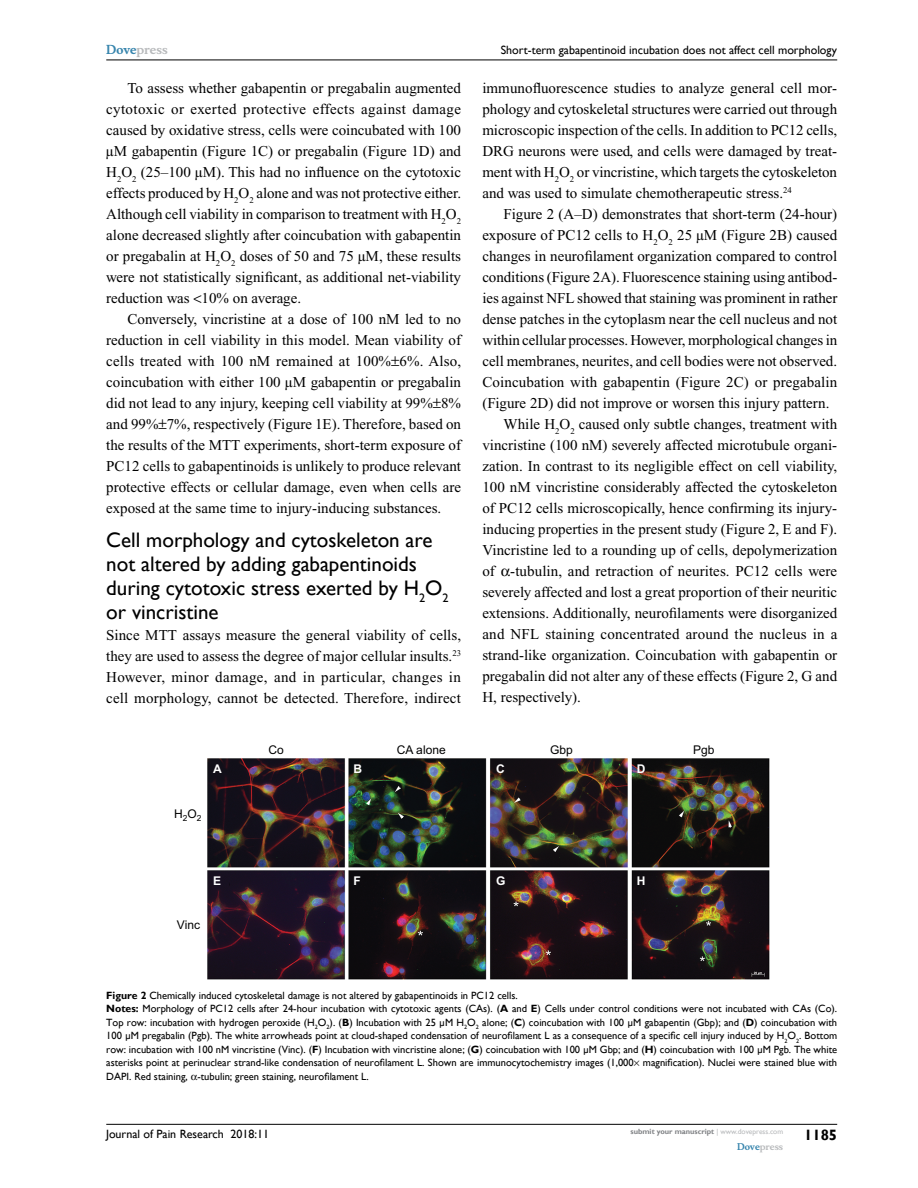
<style>
.page{position:relative;width:918px;height:1188px;background:#fff}
.page>*{position:absolute;margin:0;border:0;box-sizing:border-box;transform-origin:0 0}
.t1{font:21px/24px "Gill Sans";color:#000}
.t2{font:15px/21px "Times New Roman";color:#000;text-align:justify}
.t3{font:700 15px "Gill Sans";color:#000}
.t4{font:12px "Gill Sans";color:#000}
.t5{font:12px "Arial";color:#000}
.t6{font:700 12px "Musee";color:#b8babc}
.t7{font:700 12px "Arial";color:#fff}
.t8{font:10.5px/13.5px "Gill Sans";color:#000}
.t9{font:700 9px "Musee";color:#b8babc}
.t10{font:700 7.5px "Gill Sans";color:#808285}
.s1{color:#3785ad}
.s2{font-weight:700}
.s3{font-weight:400;color:#b8babc}
</style>
<div class="page">
<hr style="left:106px;top:1124px;width:731px;height:1px;background:#000">
<hr style="left:106px;top:60px;width:731px;height:1px;background:#000">
<img style="left:208px;top:758px;width:561px;height:221px">
<p class="t6" style="left:106px;top:43px;width:63px"><span class="s1">Dove</span>press</p>
<p class="t2" style="left:106px;top:77px;width:356px;text-indent:21px">To assess whether gabapentin or pregabalin augmented cytotoxic or exerted protective effects against damage caused by oxidative stress, cells were coincubated with 100 µM gabapentin (Figure 1C) or pregabalin (Figure 1D) and H<sub>2</sub>O<sub>2</sub> (25–100 µM). This had no influence on the cytotoxic effects produced by H<sub>2</sub>O<sub>2</sub> alone and was not protective either.<br>Although cell viability in comparison to treatment with H<sub>2</sub>O<sub>2 </sub>alone decreased slightly after coincubation with gabapentin or pregabalin at H<sub>2</sub>O<sub>2</sub> doses of 50 and 75 µM, these results were not statistically significant, as additional net-viability reduction was 10% on average.</p>
<p class="t2" style="left:106px;top:308px;width:356px;text-indent:21px">Conversely, vincristine at a dose of 100 nM led to no reduction in cell viability in this model. Mean viability of cells treated with 100 nM remained at 100% 6%. Also, coincubation with either 100 µM gabapentin or pregabalin did not lead to any injury, keeping cell viability at 99% 8% and 99% 7%, respectively (Figure 1E). Therefore, based on the results of the MTT experiments, short-term exposure of PC12 cells to gabapentinoids is unlikely to produce relevant protective effects or cellular damage, even when cells are exposed at the same time to injury-inducing substances.</p>
<h1 class="t1" style="left:106px;top:528px;width:344px">Cell morphology and cytoskeleton are not altered by adding gabapentinoids during cytotoxic stress exerted by H<sub>2</sub>O<sub>2 </sub>or vincristine</h1>
<p class="t2" style="left:106px;top:625px;width:356px">Since MTT assays measure the general viability of cells, they are used to assess the degree of major cellular insults.<sup>23<br></sup>However, minor damage, and in particular, changes in cell morphology, cannot be detected. Therefore, indirect</p>
<p class="t4" style="left:501px;top:43px;width:338px">Short-term gabapentinoid incubation does not affect cell morphology</p>
<p class="t2" style="left:482px;top:77px;width:356px">immunofluorescence studies to analyze general cell mor&shy;phology and cytoskeletal structures were carried out through microscopic inspection of the cells. In addition to PC12 cells, DRG neurons were used, and cells were damaged by treat&shy;ment with H<sub>2</sub>O<sub>2</sub> or vincristine, which targets the cytoskeleton and was used to simulate chemotherapeutic stress.<sup>24</sup></p>
<p class="t2" style="left:504px;top:203px;width:335px">Figure 2 (A–D) demonstrates that short-term (24-hour)</p>
<p class="t2" style="left:482px;top:224px;width:356px">exposure of PC12 cells to H<sub>2</sub>O<sub>2</sub> 25 µM (Figure 2B) caused</p>
<p class="t2" style="left:482px;top:245px;width:356px">changes in neurofilament organization compared to control</p>
<p class="t2" style="left:482px;top:266px;width:356px">conditions (Figure 2A). Fluorescence staining using antibod-</p>
<p class="t2" style="left:482px;top:287px;width:357px">ies against NFL showed that staining was prominent in rather</p>
<p class="t2" style="left:482px;top:308px;width:356px">dense patches in the cytoplasm near the cell nucleus and not</p>
<p class="t2" style="left:482px;top:329px;width:356px">within cellular processes. However, morphological changes in</p>
<p class="t2" style="left:482px;top:350px;width:356px">cell membranes, neurites, and cell bodies were not observed.</p>
<p class="t2" style="left:482px;top:371px;width:356px">Coincubation with gabapentin (Figure 2C) or pregabalin</p>
<p class="t2" style="left:482px;top:392px;width:349px">(Figure 2D) did not improve or worsen this injury pattern.</p>
<p class="t2" style="left:504px;top:413px;width:335px">While H<sub>2</sub>O<sub>2</sub> caused only subtle changes, treatment with</p>
<p class="t2" style="left:482px;top:434px;width:356px">vincristine (100 nM) severely affected microtubule organi-</p>
<p class="t2" style="left:482px;top:455px;width:356px">zation. In contrast to its negligible effect on cell viability,</p>
<p class="t2" style="left:482px;top:476px;width:356px">100 nM vincristine considerably affected the cytoskeleton</p>
<p class="t2" style="left:482px;top:497px;width:356px">of PC12 cells microscopically, hence confirming its injury-</p>
<p class="t2" style="left:482px;top:518px;width:356px">inducing properties in the present study (Figure 2, E and F).</p>
<p class="t2" style="left:482px;top:539px;width:356px">Vincristine led to a rounding up of cells, depolymerization</p>
<p class="t2" style="left:482px;top:560px;width:356px">of -tubulin, and retraction of neurites. PC12 cells were</p>
<p class="t2" style="left:482px;top:581px;width:356px">severely affected and lost a great proportion of their neuritic</p>
<p class="t2" style="left:482px;top:602px;width:356px">extensions. Additionally, neurofilaments were disorganized</p>
<p class="t2" style="left:482px;top:623px;width:356px">and NFL staining concentrated around the nucleus in a</p>
<p class="t2" style="left:482px;top:644px;width:356px">strand-like organization. Coincubation with gabapentin or</p>
<p class="t2" style="left:482px;top:665px;width:356px">pregabalin did not alter any of these effects (Figure 2, G and</p>
<p class="t2" style="left:482px;top:686px;width:100px">H, respectively).</p>
<p class="t5" style="left:269px;top:741px;width:17px">Co</p>
<p class="t5" style="left:397px;top:741px;width:50px">CA alone</p>
<p class="t5" style="left:550px;top:741px;width:24px">Gbp</p>
<p class="t5" style="left:693px;top:741px;width:23px">Pgb</p>
<p class="t7" style="left:213px;top:761px;width:10px">A</p>
<p class="t7" style="left:353px;top:761px;width:10px">B</p>
<p class="t7" style="left:496px;top:761px;width:10px">C</p>
<p class="t7" style="left:637px;top:761px;width:10px">D</p>
<p class="t5" style="left:174px;top:806px;width:29px">H<sub>2</sub>O<sub>2</sub></p>
<p class="t5" style="left:177px;top:916px;width:25px">Vinc</p>
<p class="t7" style="left:213px;top:873px;width:10px">E</p>
<p class="t7" style="left:353px;top:873px;width:9px">F</p>
<p class="t7" style="left:496px;top:873px;width:11px">G</p>
<p class="t7" style="left:637px;top:873px;width:10px">H</p>
<p class="t8" style="left:106px;top:988px;width:732px"><span class="s2">Figure 2</span> Chemically induced cytoskeletal damage is not altered by gabapentinoids in PC12 cells.<br><span class="s2">Notes:</span> Morphology of PC12 cells after 24-hour incubation with cytotoxic agents (CAs). (<span class="s2">A</span> and <span class="s2">E</span>) Cells under control conditions were not incubated with CAs (Co).<br>Top row: incubation with hydrogen peroxide (H<sub>2</sub>O<sub>2</sub>). (<span class="s2">B</span>) Incubation with 25 µM H<sub>2</sub>O<sub>2</sub> alone; (<span class="s2">C</span>) coincubation with 100 µM gabapentin (Gbp); and (<span class="s2">D</span>) coincubation with 100 µM pregabalin (Pgb). The white arrowheads point at cloud-shaped condensation of neurofilament L as a consequence of a specific cell injury induced by H<sub>2</sub>O<sub>2</sub>. Bottom row: incubation with 100 nM vincristine (Vinc). (<span class="s2">F</span>) Incubation with vincristine alone; (<span class="s2">G</span>) coincubation with 100 µM Gbp; and (<span class="s2">H</span>) coincubation with 100 µM Pgb. The white asterisks point at perinuclear strand-like condensation of neurofilament L. Shown are immunocytochemistry images (1,000 magnification). Nuclei were stained blue with DAPI. Red staining, -tubulin; green staining, neurofilament L.</p>
<p class="t4" style="left:106px;top:1127px;width:164px">Journal of Pain Research 2018:11</p>
<p class="t10" style="left:631px;top:1127px;width:154px">submit your manuscript <span class="s3">| www.dovepress.com</span></p>
<p class="t9" style="left:737px;top:1141px;width:48px"><span class="s1">Dove</span>press</p>
<p class="t3" style="left:804px;top:1126px;width:35px">1185</p>
</div>
